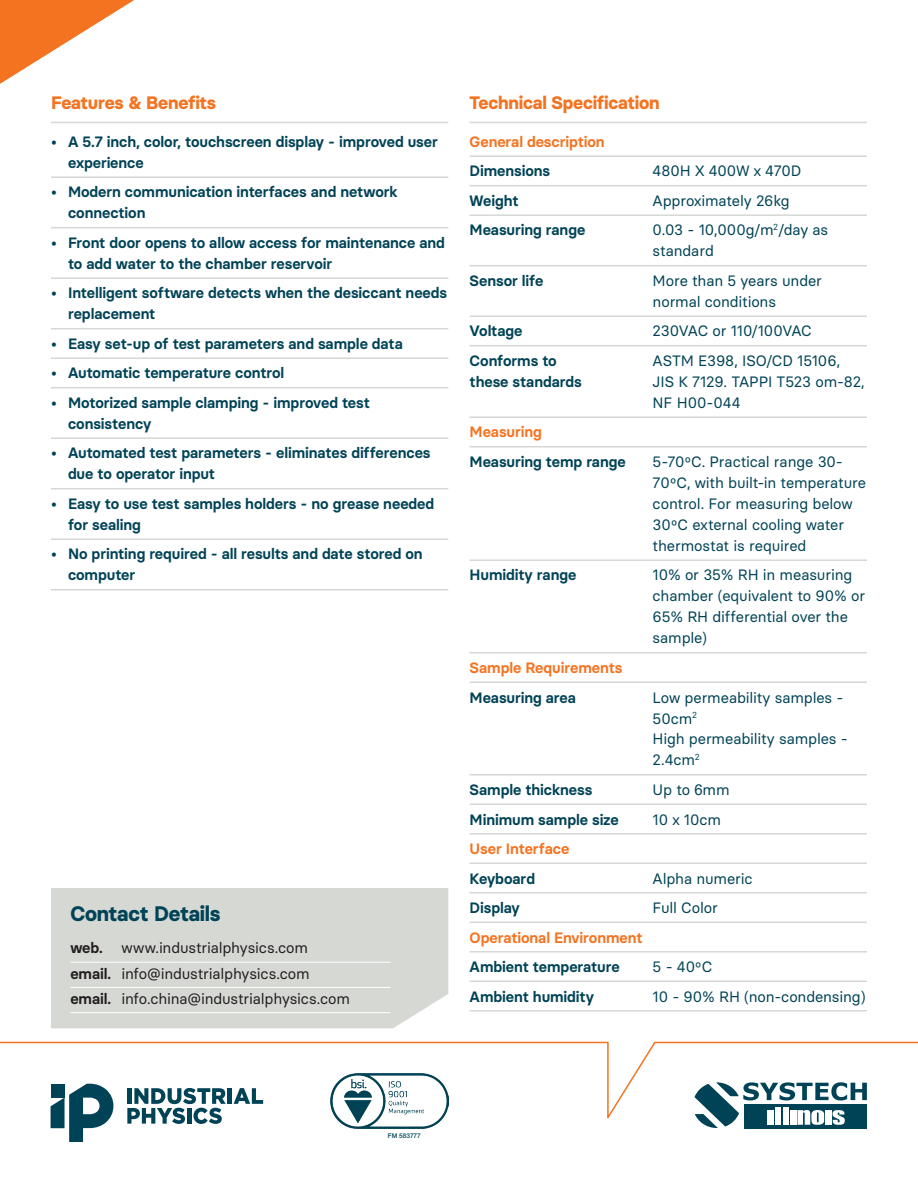
<style>
.page{position:relative;width:918px;height:1188px;background:#fff}
.page>*{position:absolute;margin:0;border:0;box-sizing:border-box;transform-origin:0 0}
.t1{font:700 21px "Basier Circle";letter-spacing:-.01em;color:#004356}
.t2{font:700 18px "Basier Circle";letter-spacing:-.01em;color:#f47321}
.t3{font:600 15px/21px "Basier Circle";letter-spacing:-.005em;color:#004356}
.t4{font:15px/21px "Basier Circle";letter-spacing:-.01em;color:#004356}
.t5{font:15px/25.2px "Basier Circle";letter-spacing:-.01em;color:#231f20}
.t6{font:600 15px "Basier Circle";letter-spacing:-.005em;color:#f47321}
.t7{font:500 6.45px "Helvetica Neue";color:#004356}
.s1{font-weight:600}
.s2{font-family:"Arial"}
</style>
<div class="page">
<svg style="left:127px;top:1123px;width:93px;height:1px"></svg>
<svg style="left:51px;top:1123px;width:54px;height:19px"></svg>
<svg style="left:0;top:1041px;width:918px;height:82px"></svg>
<svg style="left:0;top:0;width:134px;height:84px"></svg>
<svg style="left:694px;top:1082px;width:173px;height:46px"></svg>
<div style="left:51px;top:888px;width:397px;height:140px;background:#d6d8d4"></div>
<hr style="left:70px;top:962px;width:321px;height:1px;background:#fff">
<hr style="left:70px;top:987px;width:321px;height:1px;background:#fff">
<hr style="left:70px;top:1012px;width:321px;height:1px;background:#fff">
<img style="left:330px;top:1073px;width:118px;height:55px">
<hr style="left:51px;top:122px;width:397px;height:1px;background:#d6d8d4">
<hr style="left:51px;top:176px;width:397px;height:2px;background:#d6d8d4">
<hr style="left:51px;top:227px;width:397px;height:1px;background:#d6d8d4">
<hr style="left:51px;top:277px;width:397px;height:2px;background:#d6d8d4">
<hr style="left:51px;top:328px;width:397px;height:1px;background:#d6d8d4">
<hr style="left:51px;top:357px;width:397px;height:2px;background:#d6d8d4">
<hr style="left:51px;top:387px;width:397px;height:1px;background:#d6d8d4">
<hr style="left:51px;top:437px;width:397px;height:2px;background:#d6d8d4">
<hr style="left:51px;top:488px;width:397px;height:1px;background:#d6d8d4">
<hr style="left:51px;top:538px;width:397px;height:2px;background:#d6d8d4">
<hr style="left:51px;top:589px;width:397px;height:1px;background:#d6d8d4">
<hr style="left:470px;top:122px;width:397px;height:1px;background:#d6d8d4">
<hr style="left:470px;top:155px;width:397px;height:2px;background:#d6d8d4">
<hr style="left:470px;top:185px;width:397px;height:1px;background:#d6d8d4">
<hr style="left:470px;top:214px;width:397px;height:2px;background:#d6d8d4">
<hr style="left:470px;top:265px;width:397px;height:1px;background:#d6d8d4">
<hr style="left:470px;top:315px;width:397px;height:2px;background:#d6d8d4">
<hr style="left:470px;top:345px;width:397px;height:1px;background:#d6d8d4">
<hr style="left:470px;top:416px;width:397px;height:2px;background:#d6d8d4">
<hr style="left:470px;top:446px;width:397px;height:1px;background:#d6d8d4">
<hr style="left:470px;top:559px;width:397px;height:2px;background:#d6d8d4">
<hr style="left:470px;top:652px;width:397px;height:1px;background:#d6d8d4">
<hr style="left:470px;top:681px;width:397px;height:2px;background:#d6d8d4">
<hr style="left:470px;top:774px;width:397px;height:1px;background:#d6d8d4">
<hr style="left:470px;top:804px;width:397px;height:1px;background:#d6d8d4">
<hr style="left:470px;top:833px;width:397px;height:2px;background:#d6d8d4">
<hr style="left:470px;top:863px;width:397px;height:1px;background:#d6d8d4">
<hr style="left:470px;top:892px;width:397px;height:2px;background:#d6d8d4">
<hr style="left:470px;top:922px;width:397px;height:1px;background:#d6d8d4">
<hr style="left:470px;top:951px;width:397px;height:2px;background:#d6d8d4">
<hr style="left:470px;top:981px;width:397px;height:1px;background:#d6d8d4">
<hr style="left:470px;top:1010px;width:397px;height:2px;background:#d6d8d4">
<p class="t2" style="left:51px;top:91px;width:167px">Features &amp; Benefits</p>
<p class="t3" style="left:68px;top:131px;width:371px;text-indent:-17px">• A 5.7 inch, color, touchscreen display - improved user experience</p>
<p class="t3" style="left:68px;top:181px;width:331px;text-indent:-17px">• Modern communication interfaces and network connection</p>
<p class="t3" style="left:68px;top:232px;width:378px;text-indent:-17px">• Front door opens to allow access for maintenance and to add water to the chamber reservoir</p>
<p class="t3" style="left:68px;top:282px;width:381px;text-indent:-17px">• Intelligent software detects when the desiccant needs replacement</p>
<p class="t3" style="left:51px;top:333px;width:353px">• Easy set-up of test parameters and sample data</p>
<p class="t3" style="left:51px;top:363px;width:235px">• Automatic temperature control</p>
<p class="t3" style="left:68px;top:392px;width:304px;text-indent:-17px">• Motorized sample clamping - improved test consistency</p>
<p class="t3" style="left:68px;top:443px;width:364px;text-indent:-17px">• Automated test parameters - eliminates differences due to operator input</p>
<p class="t3" style="left:68px;top:493px;width:368px;text-indent:-17px">• Easy to use test samples holders - no grease needed for sealing</p>
<p class="t3" style="left:68px;top:544px;width:356px;text-indent:-17px">• No printing required - all results and date stored on computer</p>
<h1 class="t1" style="left:70px;top:900px;width:152px">Contact Details</h1>
<p class="t5" style="left:70px;top:935px;width:281px"><span class="s1">web.</span> www.industrialphysics.com <span class="s1">email.</span> info@industrialphysics.com <span class="s1">email.</span> info.china@industrialphysics.com</p>
<p class="t2" style="left:470px;top:91px;width:192px">Technical Specification</p>
<p class="t6" style="left:470px;top:132px;width:136px">General description</p>
<p class="t3" style="left:470px;top:160px;width:82px">Dimensions</p>
<p class="t4" style="left:653px;top:160px;width:150px">480H X 400W x 470D</p>
<p class="t3" style="left:470px;top:190px;width:51px">Weight</p>
<p class="t4" style="left:653px;top:190px;width:138px">Approximately 26kg</p>
<p class="t3" style="left:470px;top:219px;width:117px">Measuring range</p>
<p class="t4" style="left:653px;top:219px;width:177px">0.03 - 10,000g/m<sup>2</sup>/day as standard</p>
<p class="t3" style="left:470px;top:270px;width:75px">Sensor life</p>
<p class="t4" style="left:653px;top:270px;width:171px">More than 5 years under normal conditions</p>
<p class="t3" style="left:470px;top:321px;width:54px">Voltage</p>
<p class="t4" style="left:653px;top:320px;width:161px">230VAC or 110/100VAC</p>
<p class="t3" style="left:470px;top:350px;width:89px">Conforms to</p>
<p class="t4" style="left:653px;top:350px;width:189px">ASTM E398, ISO/CD 15106,</p>
<p class="t3" style="left:470px;top:371px;width:114px">these standards</p>
<p class="t4" style="left:653px;top:371px;width:214px">JIS K 7129. TAPPI T523 om-82,<br>NF H00-044</p>
<p class="t6" style="left:470px;top:423px;width:74px">Measuring</p>
<p class="t3" style="left:470px;top:451px;width:158px">Measuring temp range</p>
<p class="t4" style="left:653px;top:451px;width:215px">5-70ºC. Practical range 30-<br>70ºC, with built-in temperature control. For measuring below<br>30ºC external cooling water thermostat is required</p>
<p class="t3" style="left:470px;top:565px;width:108px">Humidity range</p>
<p class="t4" style="left:653px;top:564px;width:214px">10% or 35% RH in measuring chamber (equivalent to 90% or<br>65% RH differential over the sample)</p>
<p class="t6" style="left:470px;top:658px;width:154px">Sample Requirements</p>
<p class="t3" style="left:470px;top:687px;width:108px">Measuring area</p>
<p class="t4" style="left:653px;top:686px;width:197px">Low permeability samples -<br>50cm<sup>2<br></sup>High permeability samples -<br>2.4cm<sup>2</sup></p>
<p class="t3" style="left:470px;top:779px;width:124px">Sample thickness</p>
<p class="t4" style="left:653px;top:779px;width:79px">Up to <span class="s2">6</span>mm</p>
<p class="t3" style="left:470px;top:809px;width:151px">Minimum sample size</p>
<p class="t4" style="left:653px;top:808px;width:70px">10 x 10cm</p>
<p class="t6" style="left:470px;top:839px;width:101px">User Interface</p>
<p class="t3" style="left:470px;top:868px;width:67px">Keyboard</p>
<p class="t4" style="left:653px;top:868px;width:102px">Alpha numeric</p>
<p class="t3" style="left:470px;top:897px;width:52px">Display</p>
<p class="t4" style="left:653px;top:897px;width:67px">Full Color</p>
<p class="t6" style="left:470px;top:928px;width:175px">Operational Environment</p>
<p class="t3" style="left:470px;top:956px;width:152px">Ambient temperature</p>
<p class="t4" style="left:653px;top:956px;width:61px">5 - 40ºC</p>
<p class="t3" style="left:470px;top:986px;width:126px">Ambient humidity</p>
<p class="t4" style="left:653px;top:986px;width:214px">10 - 90% RH (non-condensing)</p>
<p class="t7" style="left:388px;top:1130px;width:34px">FM 583777</p>
</div>
